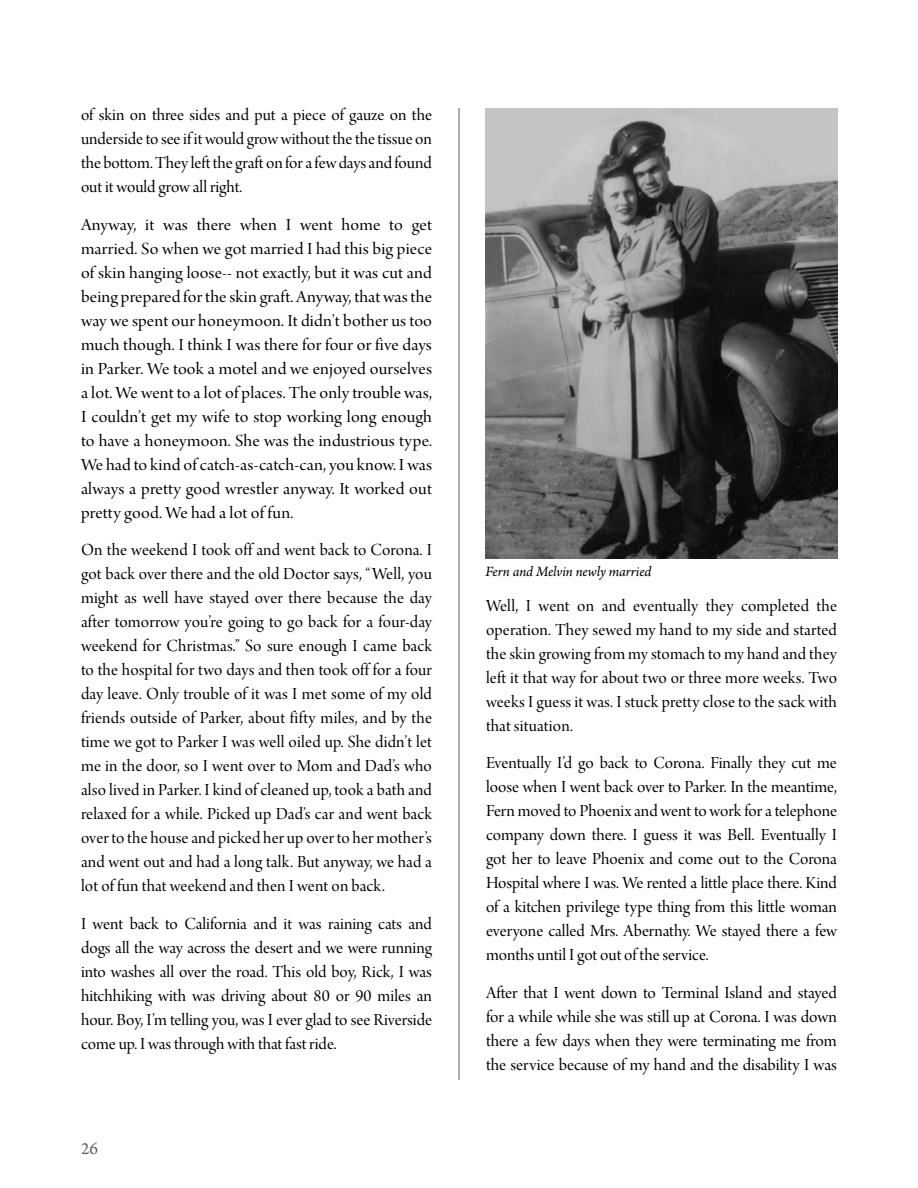
<style>
.page{position:relative;width:918px;height:1188px;background:#fff}
.page>*{position:absolute;margin:0;border:0;box-sizing:border-box;transform-origin:0 0}
.t1{font:18px/24px "Arno Pro Display";color:#000;text-align:justify}
.t2{font:18px/24px "Arno Pro Display";color:#000;text-align:justify;scale:1.05 1}
.t3{font:18px "Arno Pro";color:#616061}
.t4{font:italic 15px "Arno Pro";letter-spacing:-.005em;color:#000}
</style>
<div class="page">
<hr style="left:459px;top:108px;width:1px;height:972px;background:#616061">
<img style="left:486px;top:108px;width:351px;height:451px">
<p class="t1" style="left:81px;top:104px;width:353px">of skin on three sides and put a piece of gauze on the underside to see if it would grow without the the tissue on the bottom. They left the graft on for a few days and found out it would grow all right.</p>
<p class="t2" style="left:81px;top:214px;width:336px">Anyway, it was there when I went home to get married. So when we got married I had this big piece of skin hanging loose-- not exactly, but it was cut and being prepared for the skin graft. Anyway, that was the way we spent our honeymoon. It didn’t bother us too much though. I think I was there for four or five days in Parker. We took a motel and we enjoyed ourselves a lot. We went to a lot of places. The only trouble was, I couldn’t get my wife to stop working long enough to have a honeymoon. She was the industrious type.<br>We had to kind of catch-as-catch-can, you know. I was always a pretty good wrestler anyway. It worked out pretty good. We had a lot of fun.</p>
<p class="t1" style="left:81px;top:539px;width:353px">On the weekend I took off and went back to Corona. I got back over there and the old Doctor says, “Well, you might as well have stayed over there because the day after tomorrow you’re going to go back for a four-day weekend for Christmas.” So sure enough I came back to the hospital for two days and then took off for a four day leave. Only trouble of it was I met some of my old friends outside of Parker, about fifty miles, and by the time we got to Parker I was well oiled up. She didn’t let me in the door, so I went over to Mom and Dad’s who also lived in Parker. I kind of cleaned up, took a bath and relaxed for a while. Picked up Dad’s car and went back over to the house and picked her up over to her mother’s and went out and had a long talk. But anyway, we had a lot of fun that weekend and then I went on back.</p>
<p class="t1" style="left:81px;top:913px;width:353px">I went back to California and it was raining cats and dogs all the way across the desert and we were running into washes all over the road. This old boy, Rick, I was hitchhiking with was driving about 80 or 90 miles an hour. Boy, I’m telling you, was I ever glad to see Riverside come up. I was through with that fast ride.</p>
<p class="t3" style="left:81px;top:1139px;width:19px">26</p>
<p class="t4" style="left:486px;top:563px;width:168px">Fern and Melvin newly married</p>
<p class="t1" style="left:486px;top:595px;width:353px">Well, I went on and eventually they completed the operation. They sewed my hand to my side and started the skin growing from my stomach to my hand and they left it that way for about two or three more weeks. Two weeks I guess it was. I stuck pretty close to the sack with that situation.</p>
<p class="t1" style="left:486px;top:752px;width:353px">Eventually I’d go back to Corona. Finally they cut me loose when I went back over to Parker. In the meantime, Fern moved to Phoenix and went to work for a telephone company down there. I guess it was Bell. Eventually I got her to leave Phoenix and come out to the Corona Hospital where I was. We rented a little place there. Kind of a kitchen privilege type thing from this little woman everyone called Mrs. Abernathy. We stayed there a few months until I got out of the service.</p>
<p class="t1" style="left:486px;top:982px;width:353px">After that I went down to Terminal Island and stayed for a while while she was still up at Corona. I was down there a few days when they were terminating me from the service because of my hand and the disability I was</p>
</div>
